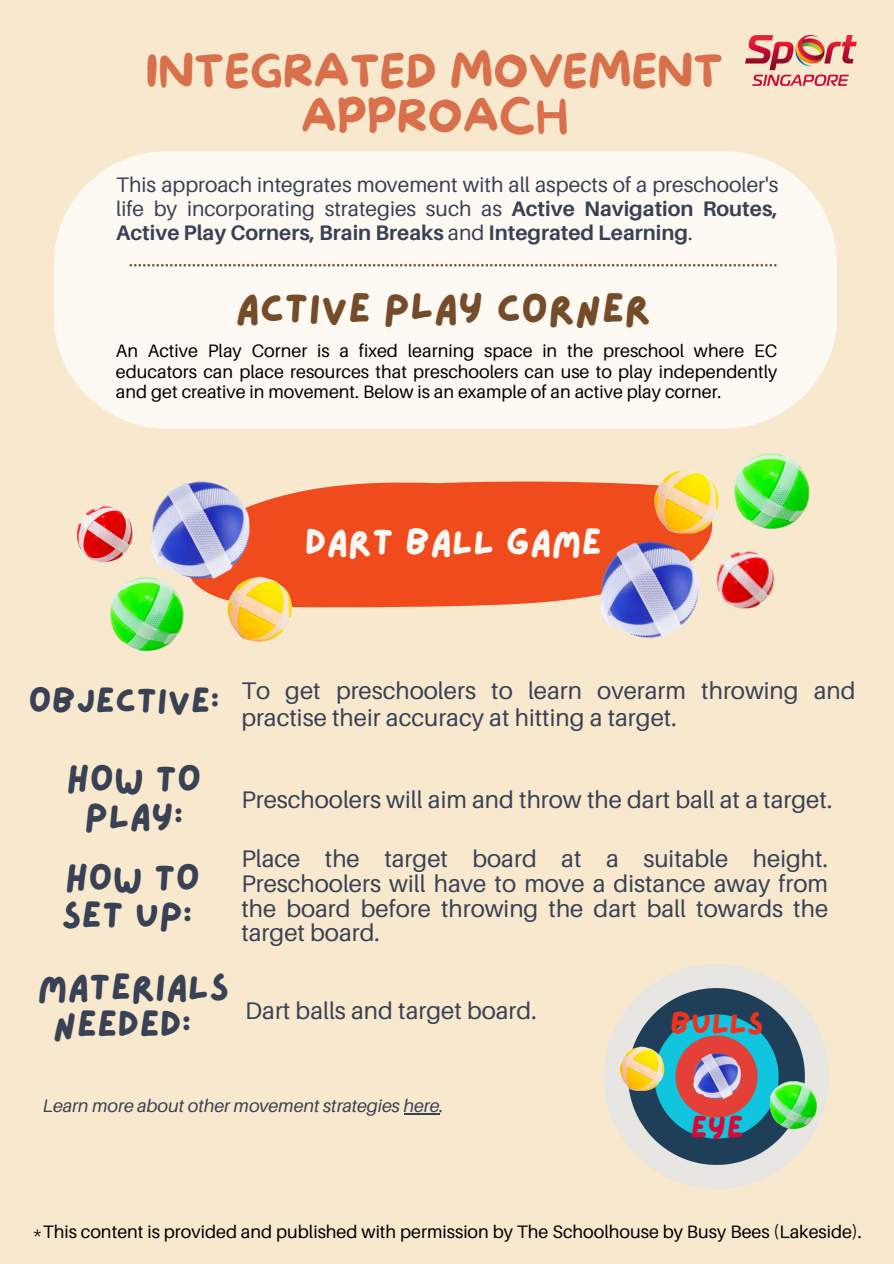
<style>
.page{position:relative;width:894px;height:1264px;background:#fff}
.page>*{position:absolute;margin:0;border:0;box-sizing:border-box;transform-origin:0 0}
.t1{font:45px/45px "More Sugar";color:#d8714b;text-align:center}
.t2{font:42px "Lazydog";color:#754c29}
.t3{font:37.5px/37.2px "Lazydog";color:#384254}
.t4{font:37.5px "Lazydog";color:#fff9f4}
.t5{font:36px "Lazydog";color:#384254}
.t6{font:31.5px "Lazydog";color:#ef3220}
.t7{font:31.5px "Lazydog";color:#d70937}
.t8{font:24px/24.8px "Aileron";color:#384254;text-align:justify}
.t9{font:21px/23.7px "Aileron";color:#384254;text-align:justify}
.t10{font:18px/20.2px "Aileron";color:#000;text-align:justify}
.t11{font:italic 18px "Aileron";color:#384254}
.s1{font-weight:700}
</style>
<div class="page">
<div style="left:0;top:0;width:893px;height:1263px;background:#f8e8ce"></div>
<img style="left:745px;top:35px;width:110px;height:50px">
<div style="left:198px;top:481px;width:512px;height:126px;background:#f04b1c"></div>
<div style="left:54px;top:151px;width:782px;height:277px;background:#fff9f4;border-radius:113px"></div>
<svg style="left:130px;top:264px;width:647px;height:2px"></svg>
<img style="left:151px;top:481px;width:103px;height:105px">
<img style="left:704px;top:541px;width:71px;height:68px">
<img style="left:222px;top:573px;width:79px;height:69px">
<img style="left:734px;top:453px;width:76px;height:76px">
<img style="left:76px;top:506px;width:57px;height:57px">
<img style="left:110px;top:571px;width:82px;height:80px">
<img style="left:595px;top:535px;width:107px;height:103px">
<img style="left:649px;top:469px;width:70px;height:68px">
<img style="left:604px;top:964px;width:224px;height:224px">
<img style="left:766px;top:1077px;width:56px;height:55px">
<img style="left:691px;top:1050px;width:51px;height:52px">
<img style="left:616px;top:1044px;width:54px;height:49px">
<hr style="left:403px;top:1113px;width:36px;height:1px;background:#384254">
<p class="t1" style="left:146px;top:51px;width:578px">INTEGRATED MOVEMENT<br>APPROACH</p>
<p class="t9" style="left:116px;top:173px;width:663px">This approach integrates movement with all aspects of a preschooler's life by incorporating strategies such as <span class="s1">Active Navigation Routes, Active Play Corners, Brain Breaks</span> and <span class="s1">Integrated Learning</span>.</p>
<p class="t2" style="left:235px;top:288px;width:417px">ACTIVE PLAY CORNER</p>
<p class="t10" style="left:116px;top:340px;width:663px">An Active Play Corner is a fixed learning space in the preschool where EC educators can place resources that preschoolers can use to play independently and get creative in movement. Below is an example of an active play corner.</p>
<p class="t4" style="left:304px;top:524px;width:298px">DART BALL GAME</p>
<p class="t5" style="left:29px;top:683px;width:192px">OBJECTIVE:</p>
<p class="t3" style="left:66px;top:761px;width:137px">HOW TO</p>
<p class="t3" style="left:85px;top:798px;width:100px">PLAY:</p>
<p class="t3" style="left:61px;top:861px;width:140px">HOW TO<br>SET UP:</p>
<p class="t3" style="left:53px;top:970px;width:178px;text-indent:-15px">MATERIALS<br>NEEDED:</p>
<p class="t8" style="left:241px;top:676px;width:615px;line-height:27px">To get preschoolers to learn overarm throwing and practise their accuracy at hitting a target.</p>
<p class="t8" style="left:241px;top:787px;width:592px">Preschoolers will aim and throw the dart ball at a target.</p>
<p class="t8" style="left:241px;top:845px;width:588px">Place the target board at a suitable height.<br>Preschoolers will have to move a distance away from the board before throwing the dart ball towards the target board.</p>
<p class="t8" style="left:245px;top:997px;width:293px">Dart balls and target board.</p>
<p class="t6" style="left:670px;top:1008px;width:95px">BULLS</p>
<p class="t11" style="left:43px;top:1094px;width:402px">Learn more about other movement strategies here.</p>
<p class="t7" style="left:690px;top:1112px;width:55px">EYE</p>
<p class="t10" style="left:33px;top:1220px;width:830px">*This content is provided and published with permission by The Schoolhouse by Busy Bees (Lakeside).</p>
</div>
